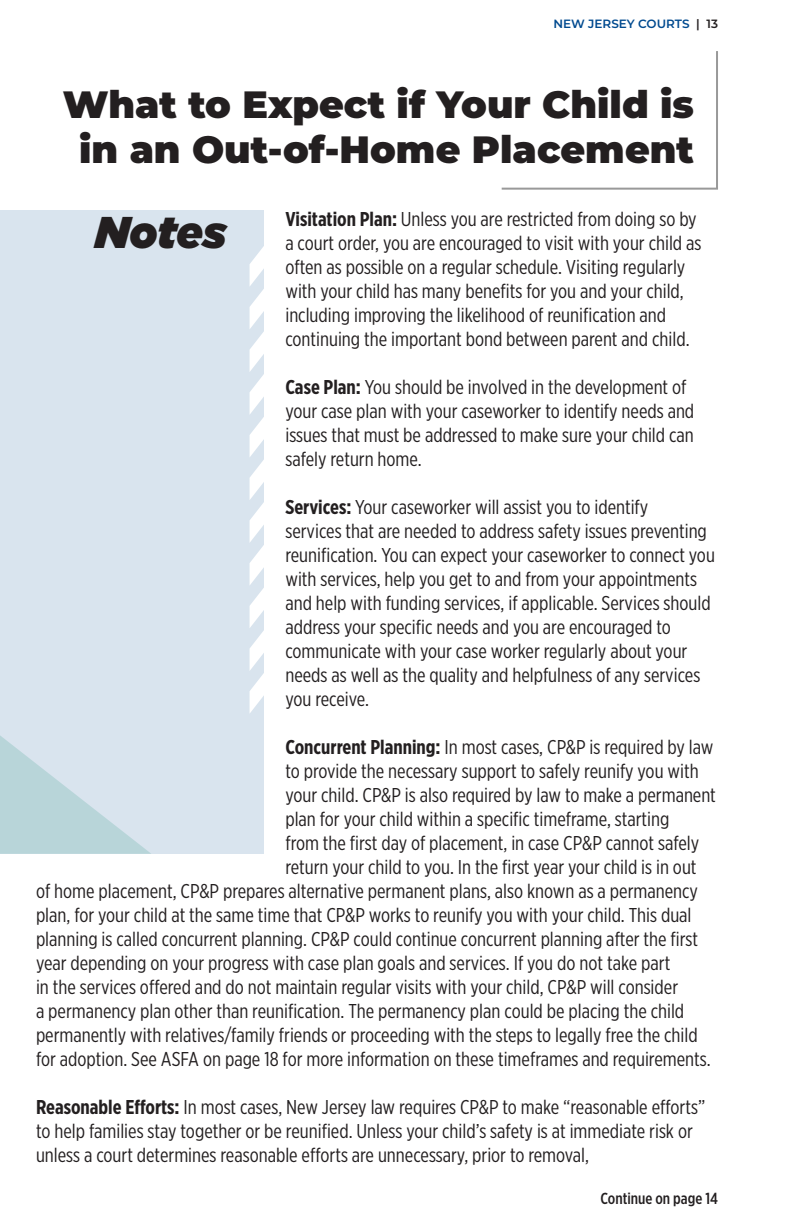
<style>
.page{position:relative;width:792px;height:1224px;background:#fff}
.page>*{position:absolute;margin:0;border:0;box-sizing:border-box;transform-origin:0 0}
.t1{font:italic 900 44.4px "Gotham";letter-spacing:-.005em;color:#231f20}
.t2{font:900 38px/45.6px "Montserrat";color:#231f20;text-align:center}
.t3{font:20px/24px "Gotham X Narrow";color:#231f20}
.t4{font:500 16px "Gotham X Narrow";color:#231f20}
.t5{font:600 12px "Montserrat";color:#004a8f}
.s1{color:#231f20}
.s2{font-weight:700}
</style>
<div class="page">
<div style="left:0;top:210px;width:264px;height:644px;background:#d9e4ee"></div>
<svg style="left:250px;top:246px;width:14px;height:467px"></svg>
<svg style="left:0;top:736px;width:151px;height:118px"></svg>
<hr style="left:716px;top:51px;width:2px;height:138px;background:#999">
<hr style="left:502px;top:188px;width:216px;height:2px;background:#999">
<p class="t5" style="left:554px;top:16px;width:166px">NEW JERSEY COURTS <span class="s1">| 13</span></p>
<p class="t2" style="left:63px;top:79px;width:633px">What to Expect if Your Child is in an Out-of-Home Placement</p>
<h1 class="t1" style="left:95px;top:207px;width:133px">Notes</h1>
<p class="t3" style="left:285px;top:207px;width:418px"><span class="s2">Visitation Plan:</span> Unless you are restricted from doing so by a court order, you are encouraged to visit with your child as often as possible on a regular schedule. Visiting regularly with your child has many benefits for you and your child, including improving the likelihood of reunification and continuing the important bond between parent and child.</p>
<p class="t3" style="left:285px;top:375px;width:410px"><span class="s2">Case Plan:</span> You should be involved in the development of your case plan with your caseworker to identify needs and issues that must be addressed to make sure your child can safely return home.</p>
<p class="t3" style="left:285px;top:495px;width:431px"><span class="s2">Services:</span> Your caseworker will assist you to identify<br>services that are needed to address safety issues preventing reunification. You can expect your caseworker to connect you with services, help you get to and from your appointments and help with funding services, if applicable. Services should address your specific needs and you are encouraged to communicate with your case worker regularly about your needs as well as the quality and helpfulness of any services you receive.</p>
<p class="t3" style="left:285px;top:735px;width:430px"><span class="s2">Concurrent Planning:</span> In most cases, CP&amp;P is required by law</p>
<p class="t3" style="left:285px;top:759px;width:415px">to provide the necessary support to safely reunify you with</p>
<p class="t3" style="left:285px;top:783px;width:432px">your child. CP&amp;P is also required by law to make a permanent</p>
<p class="t3" style="left:285px;top:807px;width:386px">plan for your child within a specific timeframe, starting</p>
<p class="t3" style="left:285px;top:831px;width:415px">from the first day of placement, in case CP&amp;P cannot safely</p>
<p class="t3" style="left:285px;top:855px;width:413px">return your child to you. In the first year your child is in out</p>
<p class="t3" style="left:36px;top:879px;width:663px">of home placement, CP&amp;P prepares alternative permanent plans, also known as a permanency</p>
<p class="t3" style="left:36px;top:903px;width:657px">plan, for your child at the same time that CP&amp;P works to reunify you with your child. This dual</p>
<p class="t3" style="left:36px;top:927px;width:664px">planning is called concurrent planning. CP&amp;P could continue concurrent planning after the first</p>
<p class="t3" style="left:36px;top:951px;width:636px">year depending on your progress with case plan goals and services. If you do not take part</p>
<p class="t3" style="left:36px;top:975px;width:644px">in the services offered and do not maintain regular visits with your child, CP&amp;P will consider</p>
<p class="t3" style="left:36px;top:999px;width:650px">a permanency plan other than reunification. The permanency plan could be placing the child</p>
<p class="t3" style="left:36px;top:1023px;width:663px">permanently with relatives/family friends or proceeding with the steps to legally free the child</p>
<p class="t3" style="left:36px;top:1047px;width:676px">for adoption. See ASFA on page 18 for more information on these timeframes and requirements.</p>
<p class="t3" style="left:36px;top:1095px;width:671px"><span class="s2">Reasonable Efforts:</span> In most cases, New Jersey law requires CP&amp;P to make “reasonable efforts” to help families stay together or be reunified. Unless your child’s safety is at immediate risk or unless a court determines reasonable efforts are unnecessary, prior to removal,</p>
<p class="t4" style="left:601px;top:1189px;width:119px">Continue on page 14</p>
</div>
